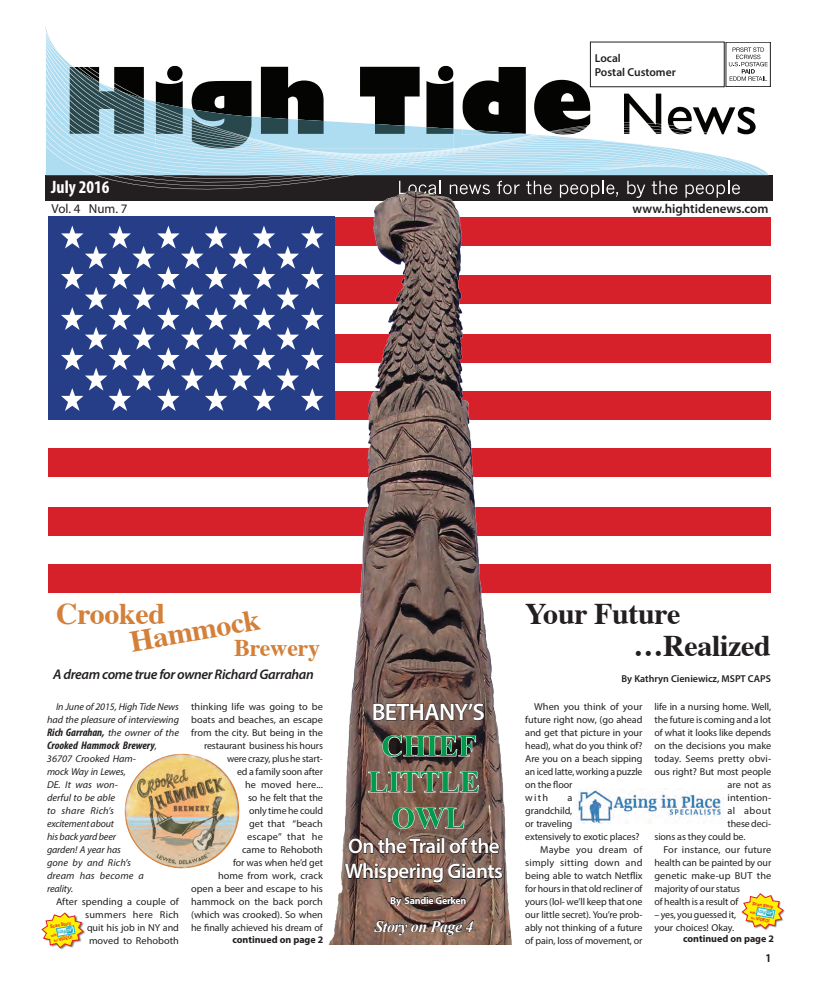
<style>
.page{position:relative;width:819px;height:990px;background:#fff}
.page>*{position:absolute;margin:0;border:0;box-sizing:border-box;transform-origin:0 0}
.t1{font:800 90px "Gill Sans";color:#28484e}
.Body_1{font:700 30px "Times";letter-spacing:-.01em;color:#231f20}
.Body_1-2{font:700 30px "Times";letter-spacing:-.01em;color:#d3803a}
.Body_1-3{font:700 30px/36px "Times New Roman";color:#009a4d;text-align:center}
.Body_1-4{font:600 24px "Myriad Pro";letter-spacing:-.025em;color:#fff}
.Body_1-5{font:700 24px "Times";letter-spacing:-.01em;color:#d3803a}
.Body_1-6{font:600 21px/25.2px "Myriad Pro";letter-spacing:-.025em;color:#fff}
.Body_2{font:700 condensed 18px "Myriad Pro";color:#fff}
.Author{font:italic 700 16px "Times New Roman";letter-spacing:-.025em;color:#fff}
.Body_1-7{font:italic 600 14px "Myriad Pro";letter-spacing:-.025em;color:#231f20}
.Author-2{font:600 13px "Myriad Pro";color:#231f20}
.Author-3{font:13px "Myriad Pro";color:#231f20}
.Author-4{font:700 condensed 12px "Myriad Pro";color:#231f20}
.t2{font:600 11.5px "Myriad Pro";color:#231f20}
.Body_1-8{font:italic 700 condensed 11px/13px "Myriad Pro";color:#231f20}
.Body_1-9{font:10px/13px "Myriad Pro";letter-spacing:-.005em;color:#231f20}
.Body_1-10{font:italic 10px/13px "Myriad Pro";letter-spacing:-.005em;color:#231f20;text-align:right}
.Author-5{font:700 10px "Myriad Pro";color:#231f20}
.Body_1-11{font:600 10px "Myriad Pro";color:#231f20}
.Body_1-12{font:700 10px "Myriad Pro";letter-spacing:-.025em;color:#fff}
.Author-6{font:700 4.6px "Arial Narrow";color:#e21e25;scale:1.08 1}
.Author-7{font:700 3.3px "Arial Narrow";color:#e21e25;scale:1.08 1}
.s1{font-weight:400;font-stretch:normal;font-size:10px}
.s2{font-family:"Myriad Pro";font-weight:600;font-size:3.3px}
</style>
<div class="page">
<div style="left:48px;top:217px;width:723px;height:29px;background:#d6212a"></div>
<div style="left:48px;top:275px;width:723px;height:29px;background:#d6212a"></div>
<div style="left:48px;top:334px;width:723px;height:29px;background:#d6212a"></div>
<div style="left:48px;top:391px;width:723px;height:29px;background:#d6212a"></div>
<div style="left:48px;top:448px;width:723px;height:29px;background:#d6212a"></div>
<div style="left:48px;top:507px;width:723px;height:29px;background:#d6212a"></div>
<div style="left:48px;top:564px;width:723px;height:29px;background:#d6212a"></div>
<div style="left:48px;top:217px;width:286px;height:203px;background:#253e87"></div>
<svg style="left:61px;top:226px;width:263px;height:185px"></svg>
<div style="left:45px;top:175px;width:727px;height:26px;background:#231f20"></div>
<svg style="left:45px;top:26px;width:606px;height:149px"></svg>
<svg style="left:544px;top:184px;width:8px;height:10px"></svg>
<svg style="left:560px;top:181px;width:58px;height:17px"></svg>
<svg style="left:627px;top:181px;width:18px;height:17px"></svg>
<svg style="left:652px;top:181px;width:25px;height:13px"></svg>
<svg style="left:685px;top:181px;width:55px;height:17px"></svg>
<img style="left:326px;top:157px;width:218px;height:787px">
<div style="left:590px;top:42px;width:134px;height:45px;border:1px solid #231f20"></div>
<svg style="left:729px;top:47px;width:39px;height:34px"></svg>
<div style="left:726px;top:42px;width:44px;height:45px;border:1px solid #231f20"></div>
<div style="left:42px;top:913px;width:43px;height:37px;background:#231f20;opacity:.61"></div>
<svg style="left:42px;top:913px;width:41px;height:35px"></svg>
<img style="left:125px;top:754px;width:115px;height:114px;border-radius:57px">
<svg style="left:373px;top:702px;width:112px;height:19px;background:#614d46"></svg>
<svg style="left:382px;top:735px;width:95px;height:22px;background:#756765"></svg>
<svg style="left:368px;top:771px;width:112px;height:22px;background:#9b8379"></svg>
<svg style="left:392px;top:807px;width:73px;height:23px;background:#998177"></svg>
<svg style="left:344px;top:838px;width:159px;height:45px;background:#6b534a"></svg>
<svg style="left:374px;top:892px;width:100px;height:53px;background:#765a4f"></svg>
<img style="left:578px;top:790px;width:144px;height:33px">
<div style="left:742px;top:894px;width:43px;height:37px;background:#231f20;opacity:.61"></div>
<svg style="left:742px;top:893px;width:42px;height:36px"></svg>
<p class="t2" style="left:595px;top:51px;width:28px">Local</p>
<p class="t2" style="left:595px;top:64px;width:82px">Postal Customer</p>
<p class="t1" style="left:63px;top:30px;width:532px">High Tide</p>
<p class="Body_2" style="left:51px;top:176px;width:60px">July 2016</p>
<p class="Author-3" style="left:52px;top:201px;width:77px">Vol. 4 Num. 7</p>
<p class="Author-2" style="left:633px;top:201px;width:137px">www.hightidenews.com</p>
<p class="Body_1-2" style="left:56px;top:585px;width:111px">Crooked</p>
<p class="Body_1-2" style="left:125px;top:614px;width:133px;rotate:-10deg">Hammock</p>
<p class="Body_1-5" style="left:234px;top:625px;width:88px">Brewery</p>
<p class="Body_1-7" style="left:53px;top:665px;width:262px">A dream come true for owner Richard Garrahan</p>
<p class="Body_1" style="left:525px;top:585px;width:157px">Your Future</p>
<p class="Body_1" style="left:633px;top:617px;width:139px">…Realized</p>
<p class="Body_1-11" style="left:622px;top:672px;width:151px">By Kathryn Cieniewicz, MSPT CAPS</p>
<p class="Body_1-10" style="left:47px;top:700px;width:134px">In June of 2015, High Tide News had the pleasure of interviewing</p>
<p class="Body_1-8" style="left:47px;top:725px;width:134px">Rich Garrahan, <span class="s1">the owner of the<br></span>Crooked Hammock Brewery<span class="s1">,</span></p>
<p class="Body_1-10" style="left:47px;top:752px;width:99px;text-align:left">36707 Crooked Ham&shy;mock Way in Lewes,<br>DE. It was won&shy;derful to be able<br>to share Rich’s excitement about<br>his back yard beer garden! A year has gone by and Rich’s dream has become a reality.</p>
<p class="Body_1-9" style="left:56px;top:895px;width:125px;text-align:right">After spending a couple of summers here Rich<br>quit his job in NY and moved to Rehoboth</p>
<p class="Author-6" style="left:50px;top:923px;width:21px;rotate:-10deg">Scan Story</p>
<p class="Author-7" style="left:50px;top:933px;width:7px;rotate:-10deg">with</p>
<p class="Author-6" style="left:53px;top:937px;width:19px;rotate:-10deg"><span class="s2">for</span> VIDEO!</p>
<p class="Body_1-9" style="left:191px;top:700px;width:133px;text-align:right">thinking life was going to be boats and beaches, an escape from the city. But being in the restaurant business his hours were crazy, plus he start-<br>ed a family soon after<br>he moved here...<br>so he felt that the<br>only time he could<br>get that “beach<br>escape” that he<br>came to Rehoboth<br>for was when he’d get<br>home from work, crack<br>open a beer and escape to his hammock on the back porch (which was crooked). So when he finally achieved his dream of</p>
<p class="Body_1-9" style="left:525px;top:700px;width:119px;text-indent:9px">When you think of your future right now, (go ahead and get that picture in your head), what do you think of?<br>Are you on a beach sipping an iced latte, working a puzzle on the floor<br>with</p>
<p class="Body_1-9" style="left:654px;top:700px;width:118px">life in a nursing home. Well,</p>
<p class="Body_1-9" style="left:654px;top:713px;width:118px">the future is coming and a lot</p>
<p class="Body_1-9" style="left:654px;top:726px;width:118px">of what it looks like depends</p>
<p class="Body_1-9" style="left:654px;top:739px;width:118px">on the decisions you make</p>
<p class="Body_1-9" style="left:654px;top:752px;width:118px">today. Seems pretty obvi-</p>
<p class="Body_1-9" style="left:654px;top:765px;width:118px">ous right? But most people</p>
<p class="Body_1-9" style="left:728px;top:778px;width:45px">are not as</p>
<p class="Body_1-9" style="left:728px;top:791px;width:45px">intention-</p>
<p class="Body_1-9" style="left:728px;top:804px;width:45px">al about</p>
<p class="Body_1-9" style="left:728px;top:817px;width:45px">these deci-</p>
<p class="Body_1-9" style="left:654px;top:830px;width:93px">sions as they could be.</p>
<p class="Body_1-9" style="left:654px;top:843px;width:118px;text-indent:9px">For instance, our future health can be painted by our genetic make-up BUT the majority of our status<br>of health is a result of</p>
<p class="Body_1-9" style="left:654px;top:908px;width:83px">– yes, you guessed it, your choices! Okay.</p>
<p class="Body_1-4" style="left:372px;top:697px;width:115px">BETHANY’S</p>
<p class="Body_1-3" style="left:368px;top:727px;width:113px">CHIEF<br>LITTLE</p>
<p class="Body_1-3" style="left:392px;top:799px;width:75px">OWL</p>
<p class="Body_1-6" style="left:345px;top:833px;width:160px">On the Trail of the<br>Whispering Giants</p>
<p class="Body_1-12" style="left:390px;top:894px;width:78px">By Sandie Gerken</p>
<p class="Author" style="left:374px;top:915px;width:100px">Story on Page 4</p>
<p class="Body_1-9" style="left:525px;top:791px;width:116px;text-indent:42px">a<br>grandchild,<br>or traveling<br>extensively to exotic places?</p>
<p class="Body_1-9" style="left:525px;top:843px;width:119px;text-align:justify;text-indent:15px">Maybe you dream of simply sitting down and being able to watch Netflix for hours in that old recliner of yours (lol- we’ll keep that one our little secret). You’re prob&shy;ably not thinking of a future of pain, loss of movement, or</p>
<p class="Author-6" style="left:753px;top:900px;width:21px;rotate:10deg">Scan Story</p>
<p class="Author-7" style="left:750px;top:910px;width:7px;rotate:10deg">with</p>
<p class="Author-6" style="left:752px;top:914px;width:19px;rotate:10deg"><span class="s2">for</span> VIDEO!</p>
<p class="Author-5" style="left:232px;top:933px;width:92px">continued on page 2</p>
<p class="Author-5" style="left:683px;top:933px;width:92px">continued on page 2</p>
<p class="Author-4" style="left:766px;top:951px;width:7px">1</p>
</div>
